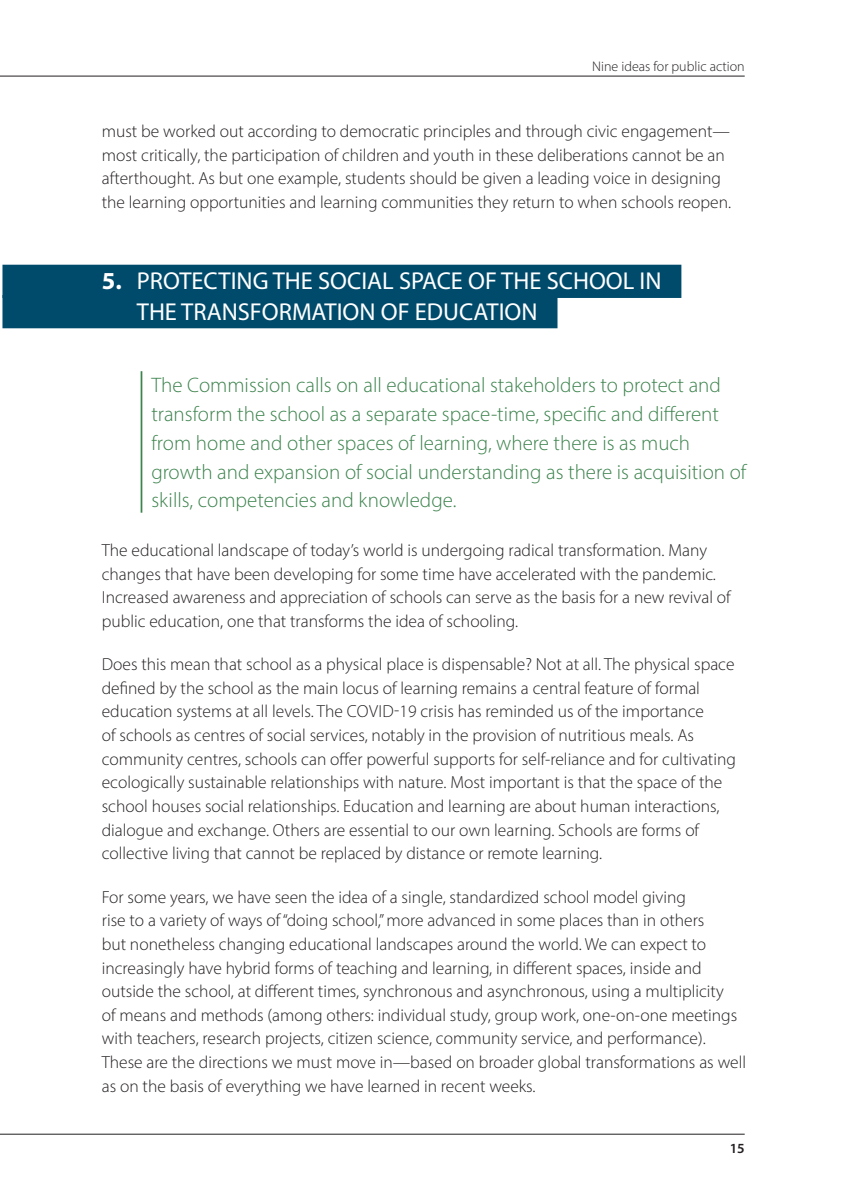
<style>
.page{position:relative;width:844px;height:1191px;background:#fff}
.page>*{position:absolute;margin:0;border:0;box-sizing:border-box;transform-origin:0 0}
.LIgne2{font:24.5px "Myriad Pro";color:#fff}
.Ligne3{font:24.5px "Myriad Pro";color:#fff}
.Pa11{font:300 21px/28.9px "Myriad Pro";color:#3c834d}
._01_Text{font:300 17.5px/23.6px "Myriad Pro";color:#231f20}
.t1{font:300 14px "Myriad Pro";color:#231f20}
.t2{font:600 14px "Myriad Pro";color:#231f20}
.s1{font-weight:700}
</style>
<div class="page">
<hr style="left:0;top:76px;width:744px;height:1px;background:#231f20">
<hr style="left:0;top:1133px;width:744px;height:1px;background:#231f20">
<div style="left:2px;top:265px;width:679px;height:33px;background:#004b6c"></div>
<div style="left:2px;top:295px;width:555px;height:33px;background:#004b6c"></div>
<hr style="left:141px;top:371px;width:1px;height:141px;background:#3c834d">
<p class="t1" style="left:592px;top:58px;width:154px">Nine ideas for public action</p>
<p class="_01_Text" style="left:102px;top:119px;width:630px">must be worked out according to democratic principles and through civic engagement— most critically, the participation of children and youth in these deliberations cannot be an afterthought. As but one example, students should be given a leading voice in designing the learning opportunities and learning communities they return to when schools reopen.</p>
<p class="LIgne2" style="left:102px;top:266px;width:561px"><span class="s1">5.</span> PROTECTING THE SOCIAL SPACE OF THE SCHOOL IN</p>
<p class="Ligne3" style="left:137px;top:296px;width:402px">THE TRANSFORMATION OF EDUCATION</p>
<p class="Pa11" style="left:151px;top:370px;width:596px">The Commission calls on all educational stakeholders to protect and transform the school as a separate space-time, specific and different from home and other spaces of learning, where there is as much growth and expansion of social understanding as there is acquisition of skills, competencies and knowledge.</p>
<p class="_01_Text" style="left:102px;top:538px;width:630px">The educational landscape of today’s world is undergoing radical transformation. Many changes that have been developing for some time have accelerated with the pandemic.<br>Increased awareness and appreciation of schools can serve as the basis for a new revival of public education, one that transforms the idea of schooling.</p>
<p class="_01_Text" style="left:102px;top:652px;width:635px">Does this mean that school as a physical place is dispensable? Not at all. The physical space defined by the school as the main locus of learning remains a central feature of formal education systems at all levels. The COVID-19 crisis has reminded us of the importance<br>of schools as centres of social services, notably in the provision of nutritious meals. As community centres, schools can offer powerful supports for self-reliance and for cultivating ecologically sustainable relationships with nature. Most important is that the space of the school houses social relationships. Education and learning are about human interactions, dialogue and exchange. Others are essential to our own learning. Schools are forms of collective living that cannot be replaced by distance or remote learning.</p>
<p class="_01_Text" style="left:102px;top:885px;width:645px">For some years, we have seen the idea of a single, standardized school model giving<br>rise to a variety of ways of “doing school,” more advanced in some places than in others<br>but nonetheless changing educational landscapes around the world. We can expect to increasingly have hybrid forms of teaching and learning, in different spaces, inside and outside the school, at different times, synchronous and asynchronous, using a multiplicity<br>of means and methods (among others: individual study, group work, one-on-one meetings with teachers, research projects, citizen science, community service, and performance).<br>These are the directions we must move in—based on broader global transformations as well as on the basis of everything we have learned in recent weeks.</p>
<p class="t2" style="left:729px;top:1139px;width:17px">15</p>
</div>
